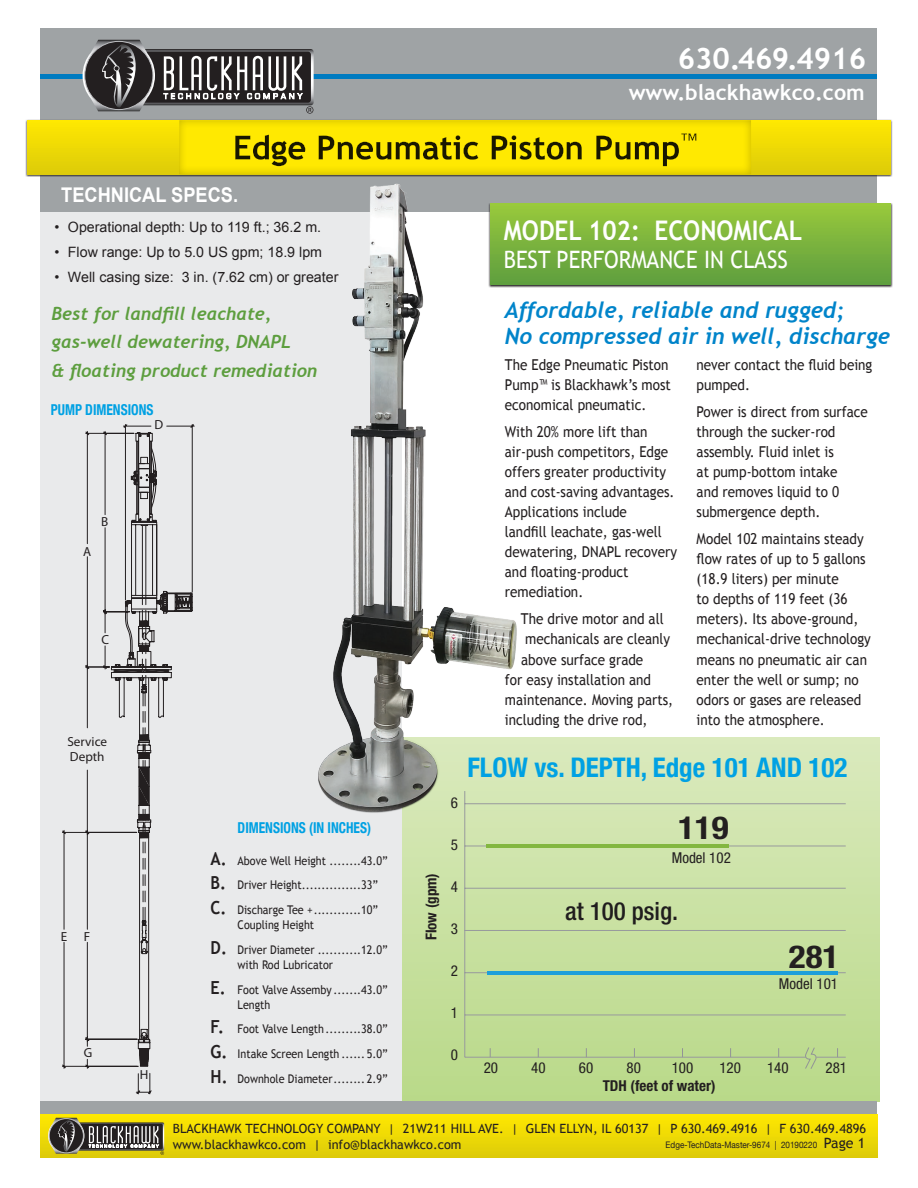
<style>
.page{position:relative;width:918px;height:1188px;background:#fff}
.page>*{position:absolute;margin:0;border:0;box-sizing:border-box;transform-origin:0 0}
.t1{font:700 condensed 31.65px "Helvetica Neue";color:#231f20;scale:1.11 1}
.t2{font:700 29.7px "Trebuchet MS";color:#fff}
.t3{font:700 condensed 27px "Helvetica Neue";color:#00a1e3}
.Green_Box_Header{font:700 27px "Trebuchet MS";color:#fff;scale:.9 1}
.t4{font:500 condensed 25.05px "Helvetica Neue";color:#201d1e}
.Green_Box_Sub-head{font:24px "Trebuchet MS";color:#fff;scale:.9 1}
.BlueSubhead{font:italic 700 22.5px "Trebuchet";letter-spacing:-.005em;color:#0084ca}
.t5{font:700 21.6px "Trebuchet MS";color:#fff}
.t6{font:700 20.25px "Arial";color:#fff;scale:.9 1}
.t7{font:italic 700 18px/28.3px "Trebuchet";color:#5d9e3e}
.t8{font:15px/20.1px "Trebuchet MS";color:#231f20;scale:.9 1}
.t9{font:condensed 15px "Helvetica Neue";color:#231f20}
.DIMENSIONS_HEADLINE{font:700 condensed 15px "Helvetica Neue";color:#00a1e3;scale:.9 1}
.t10{font:700 condensed 15px "Helvetica Neue";color:#231f20}
.t11{font:14.25px "Arial";color:#231f20}
.t12{font:13.2px/14.2px "Myriad Pro";color:#231f20}
.t13{font:12.75px "Trebuchet MS";color:#231f20}
.t14{font:12px/15px "Trebuchet MS";color:#231f20;scale:.9 1}
.t15{font:9px "Helvetica Neue";color:#231f20;scale:.9 1}
.s1{font-weight:700;font-size:18px}
.s2{font-family:"Trebuchet MS";font-size:14.25px}
</style>
<div class="page">
<div style="left:390px;top:738px;width:490px;height:364px;background:linear-gradient(to bottom,#daeabd,#b7d889)"></div>
<div style="left:40px;top:202px;width:362px;height:910px;background:#e9eaeb"></div>
<hr style="left:465px;top:1015px;width:381px;height:1px;background:#989a9d">
<hr style="left:465px;top:972px;width:381px;height:1px;background:#989a9d">
<hr style="left:465px;top:930px;width:381px;height:1px;background:#989a9d">
<hr style="left:465px;top:888px;width:381px;height:1px;background:#989a9d">
<hr style="left:465px;top:846px;width:381px;height:1px;background:#989a9d">
<hr style="left:465px;top:803px;width:381px;height:1px;background:#989a9d">
<hr style="left:464px;top:791px;width:1px;height:266px;background:#989a9d">
<hr style="left:816px;top:1057px;width:30px;height:1px;background:#989a9d">
<hr style="left:465px;top:1057px;width:341px;height:1px;background:#989a9d">
<svg style="left:805px;top:1047px;width:12px;height:23px"></svg>
<hr style="left:487px;top:844px;width:242px;height:3px;background:#83b740">
<hr style="left:487px;top:971px;width:350px;height:3px;background:#1d9fda">
<div style="left:40px;top:28px;width:838px;height:184px;background:#9fa3a5"></div>
<hr style="left:40px;top:74px;width:838px;height:4px;background:#007bc0">
<svg style="left:25px;top:119px;width:868px;height:58px"></svg>
<div style="left:27px;top:120px;width:864px;height:54px;background:linear-gradient(to bottom,#ffe901,#ddcc09)"></div>
<div style="left:179px;top:119px;width:575px;height:57px;background:#231f20;opacity:.3"></div>
<svg style="left:83px;top:40px;width:231px;height:74px"></svg>
<div style="left:40px;top:1102px;width:838px;height:35px;background:#9fa3a5"></div>
<div style="left:40px;top:1114px;width:838px;height:44px;background:linear-gradient(to bottom,#ffe901,#ddcb09)"></div>
<svg style="left:48px;top:1118px;width:116px;height:37px;background:#7c764a"></svg>
<svg style="left:62px;top:424px;width:132px;height:670px"></svg>
<img style="left:303px;top:174px;width:224px;height:644px">
<div style="left:488px;top:203px;width:405px;height:84px;background:linear-gradient(to right,#444142,#434041)"></div>
<div style="left:490px;top:204px;width:401px;height:81px;background:linear-gradient(to bottom,#98c93c,#5e9d3f)"></div>
<h3 class="t6" style="left:51px;top:182px;width:198px">TECHNICAL SPECS.</h3>
<h3 class="t6" style="left:61px;top:182px;width:198px">TECHNICAL SPECS.</h3>
<p class="t11" style="left:54px;top:217px;width:268px">• Operational depth: Up to 119 ft.; 36.2 m.</p>
<p class="t11" style="left:54px;top:243px;width:269px">• Flow range: Up to 5.0 US gpm; 18.9 lpm</p>
<p class="t11" style="left:54px;top:268px;width:286px">• Well casing size: 3 in. (7.62 cm) or greater</p>
<p class="t7" style="left:52px;top:300px;width:267px">Best for landfill leachate, gas-well dewatering, DNAPL<br>&amp; floating product remediation</p>
<p class="DIMENSIONS_HEADLINE" style="left:51px;top:397px;width:116px">PUMP DIMENSIONS</p>
<p class="t12" style="left:83px;top:545px;width:10px">A</p>
<p class="t12" style="left:101px;top:514px;width:9px">B</p>
<p class="t12" style="left:102px;top:633px;width:9px">C</p>
<p class="t12" style="left:67px;top:735px;width:41px">Service<br>Depth</p>
<p class="t12" style="left:155px;top:418px;width:10px">D</p>
<p class="t12" style="left:61px;top:929px;width:8px">E</p>
<p class="t12" style="left:84px;top:929px;width:8px">F</p>
<p class="t12" style="left:84px;top:1046px;width:10px">G</p>
<p class="t12" style="left:140px;top:1068px;width:10px">H</p>
<p class="DIMENSIONS_HEADLINE" style="left:238px;top:815px;width:150px">DIMENSIONS (IN INCHES)</p>
<p class="t14" style="left:211px;top:853px;width:198px"><span class="s1">A.</span> Above Well Height ........43.0”</p>
<p class="t14" style="left:211px;top:878px;width:188px"><span class="s1">B.</span> Driver Height...............33”</p>
<p class="t14" style="left:238px;top:902px;width:158px;text-indent:-27px"><span class="s1">C.</span> Discharge Tee +............10”<br>Coupling Height</p>
<p class="t14" style="left:238px;top:942px;width:168px;text-indent:-27px"><span class="s1">D.</span> Driver Diameter ...........12.0” with Rod Lubricator</p>
<p class="t14" style="left:238px;top:982px;width:168px;text-indent:-27px"><span class="s1">E.</span> Foot Valve Assemby .......43.0”<br>Length</p>
<p class="t14" style="left:211px;top:1022px;width:198px"><span class="s1">F.</span> Foot Valve Length .........38.0”</p>
<p class="t14" style="left:211px;top:1046px;width:198px"><span class="s1">G.</span> Intake Screen Length ...... 5.0”</p>
<p class="t14" style="left:211px;top:1071px;width:198px"><span class="s1">H.</span> Downhole Diameter........ 2.9”</p>
<h2 class="t2" style="left:678px;top:40px;width:190px">630.469.4916</h2>
<h3 class="t5" style="left:629px;top:79px;width:238px">www.blackhawkco.com</h3>
<p class="Green_Box_Header" style="left:504px;top:214px;width:333px">MODEL 102: ECONOMICAL</p>
<p class="Green_Box_Sub-head" style="left:504px;top:246px;width:317px">BEST PERFORMANCE IN CLASS</p>
<p class="t10" style="left:419px;top:940px;width:69px;rotate:-90deg">Flow (gpm)</p>
<p class="BlueSubhead" style="left:505px;top:297px;width:341px">Affordable, reliable and rugged;</p>
<p class="BlueSubhead" style="left:505px;top:322px;width:387px">No compressed air in well, discharge</p>
<p class="t8" style="left:505px;top:354px;width:186px">The Edge Pneumatic Piston<br>Pump™ is Blackhawk’s most economical pneumatic.</p>
<p class="t8" style="left:505px;top:422px;width:193px">With 20% more lift than air-push competitors, Edge offers greater productivity and cost-saving advantages.<br>Applications include<br>landfill leachate, gas-well dewatering, DNAPL recovery and floating-product remediation.</p>
<p class="t8" style="left:521px;top:609px;width:160px">The drive motor and all</p>
<p class="t8" style="left:525px;top:629px;width:163px">mechanicals are cleanly</p>
<p class="t8" style="left:521px;top:649px;width:137px">above surface grade</p>
<p class="t8" style="left:505px;top:669px;width:164px">for easy installation and</p>
<p class="t8" style="left:505px;top:690px;width:188px">maintenance. Moving parts,</p>
<p class="t8" style="left:505px;top:710px;width:160px">including the drive rod,</p>
<p class="t8" style="left:697px;top:354px;width:197px">never contact the fluid being pumped.</p>
<p class="t8" style="left:697px;top:401px;width:192px">Power is direct from surface through the sucker-rod assembly. Fluid inlet is<br>at pump-bottom intake<br>and removes liquid to 0 submergence depth.</p>
<p class="t8" style="left:697px;top:529px;width:195px">Model 102 maintains steady flow rates of up to 5 gallons (18.9 liters) per minute<br>to depths of 119 feet (36 meters). Its above-ground, mechanical-drive technology means no pneumatic air can enter the well or sump; no odors or gases are released into the atmosphere.</p>
<p class="t9" style="left:451px;top:794px;width:9px">6</p>
<p class="t9" style="left:451px;top:836px;width:9px">5</p>
<p class="t9" style="left:451px;top:878px;width:9px">4</p>
<p class="t9" style="left:451px;top:920px;width:9px">3</p>
<p class="t9" style="left:451px;top:962px;width:9px">2</p>
<p class="t9" style="left:451px;top:1004px;width:9px">1</p>
<h3 class="t3" style="left:467px;top:745px;width:382px">FLOW vs. DEPTH, Edge 101 AND 102</h3>
<h1 class="t1" style="left:678px;top:801px;width:47px">119</h1>
<p class="t9" style="left:672px;top:850px;width:61px">Model 102</p>
<h3 class="t4" style="left:565px;top:896px;width:114px">at 100 psig.</h3>
<h1 class="t1" style="left:789px;top:930px;width:47px">281</h1>
<p class="t9" style="left:779px;top:975px;width:61px">Model 101</p>
<p class="t9" style="left:451px;top:1046px;width:9px">0</p>
<p class="t9" style="left:484px;top:1059px;width:16px">20</p>
<p class="t9" style="left:531px;top:1059px;width:16px">40</p>
<p class="t9" style="left:579px;top:1059px;width:16px">60</p>
<p class="t9" style="left:627px;top:1059px;width:16px">80</p>
<p class="t9" style="left:672px;top:1059px;width:23px">100</p>
<p class="t9" style="left:719px;top:1059px;width:23px">120</p>
<p class="t9" style="left:767px;top:1059px;width:23px">140</p>
<p class="t9" style="left:825px;top:1059px;width:23px">281</p>
<p class="t10" style="left:603px;top:1073px;width:114px">TDH (feet of water)</p>
<p class="t13" style="left:173px;top:1121px;width:695px">BLACKHAWK TECHNOLOGY COMPANY | 21W211 HILL AVE. | GLEN ELLYN, IL 60137 | P 630.469.4916 | F 630.469.4896</p>
<p class="t13" style="left:173px;top:1137px;width:290px">www.blackhawkco.com | info@blackhawkco.com</p>
<p class="t15" style="left:666px;top:1139px;width:223px">Edge-TechData-Master-9674 | 20190220 <span class="s2">Page 1</span></p>
</div>
